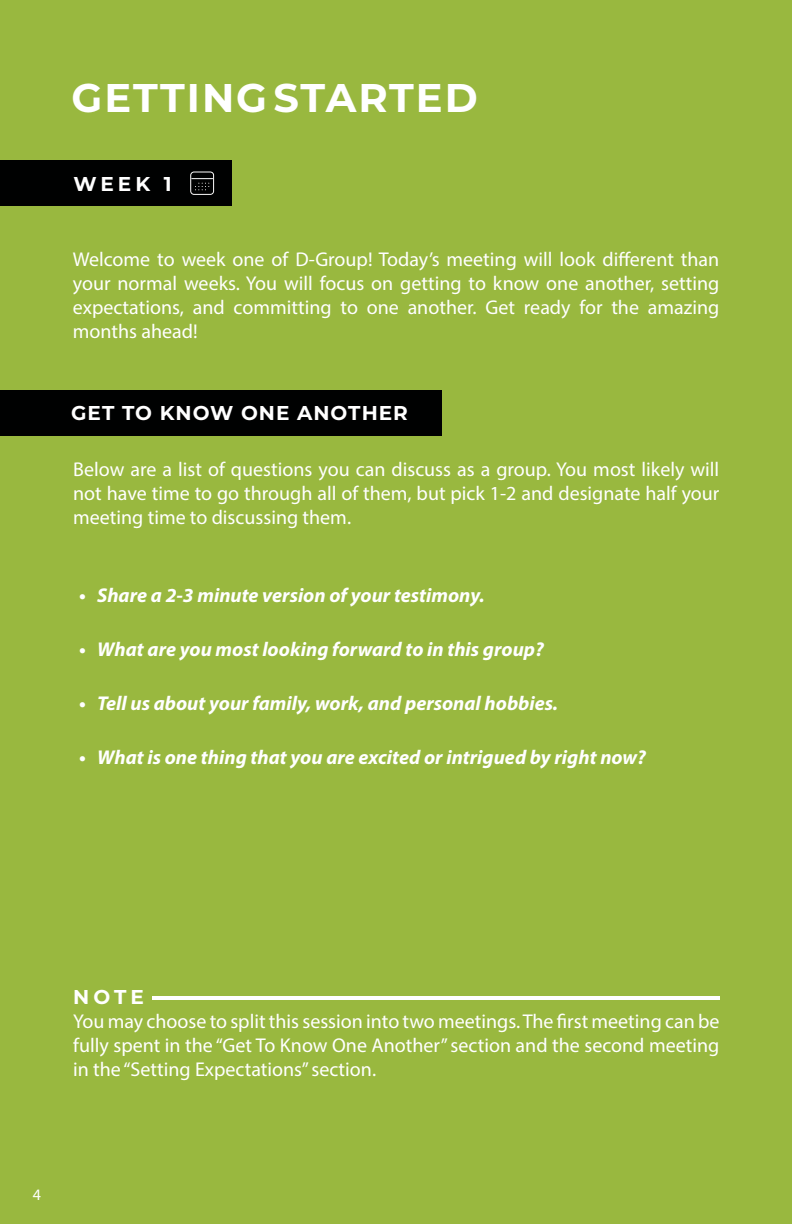
<style>
.page{position:relative;width:792px;height:1224px;background:#99b83f}
.page>*{position:absolute;margin:0;border:0;box-sizing:border-box;transform-origin:0 0}
.t1{font:700 40px "Montserrat";letter-spacing:.05em;color:#fff}
.t2{font:20px/24px "Myriad Pro";color:#fff;text-align:justify}
.t3{font:italic 700 20px "Myriad Pro";color:#fff}
.t4{font:700 20px "Montserrat";letter-spacing:.05em;color:#fff}
.t5{font:16px "Myriad Pro";color:#fff}
</style>
<div class="page">
<div style="left:0;top:160px;width:231px;height:46px;background:#000101"></div>
<div style="left:0;top:390px;width:442px;height:46px;background:#000101"></div>
<svg style="left:190px;top:172px;width:24px;height:23px"></svg>
<hr style="left:152px;top:996px;width:567px;height:4px;background:#fff">
<h1 class="t1" style="left:72px;top:69px;width:408px">GETTING STARTED</h1>
<p class="t4" style="left:74px;top:170px;width:100px">WEEK 1</p>
<p class="t2" style="left:73px;top:247px;width:648px">Welcome to week one of D-Group! Today’s meeting will look different than your normal weeks. You will focus on getting to know one another, setting expectations, and committing to one another. Get ready for the amazing months ahead!</p>
<p class="t4" style="left:71px;top:399px;width:338px">GET TO KNOW ONE ANOTHER</p>
<p class="t2" style="left:73px;top:457px;width:648px">Below are a list of questions you can discuss as a group. You most likely will not have time to go through all of them, but pick 1-2 and designate half your meeting time to discussing them.</p>
<p class="t3" style="left:79px;top:583px;width:407px">• Share a 2-3 minute version of your testimony.</p>
<p class="t3" style="left:79px;top:637px;width:466px">• What are you most looking forward to in this group?</p>
<p class="t3" style="left:79px;top:691px;width:480px">• Tell us about your family, work, and personal hobbies.</p>
<p class="t3" style="left:79px;top:745px;width:568px">• What is one thing that you are excited or intrigued by right now?</p>
<p class="t4" style="left:73px;top:983px;width:72px">NOTE</p>
<p class="t2" style="left:73px;top:1009px;width:648px">You may choose to split this session into two meetings. The first meeting can be fully spent in the “Get To Know One Another” section and the second meeting in the “Setting Expectations” section.</p>
<p class="t5" style="left:33px;top:1185px;width:10px">4</p>
</div>
